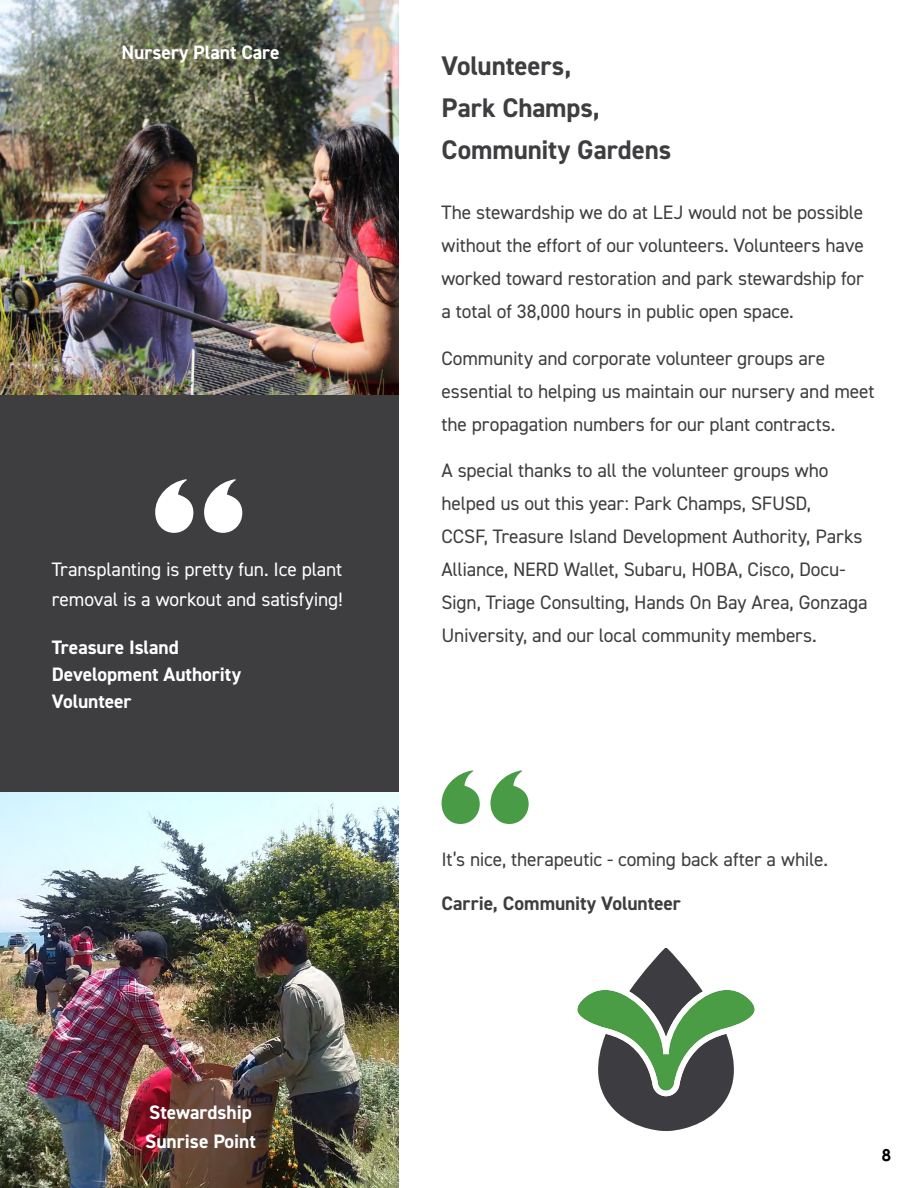
<style>
.page{position:relative;width:918px;height:1188px;background:#fff}
.page>*{position:absolute;margin:0;border:0;box-sizing:border-box;transform-origin:0 0}
.t1{font:800 117px "Gill Sans";color:#499c45}
.t2{font:800 117px "Gill Sans";color:#fff}
.t3{font:700 27px/42px "DIN2014";letter-spacing:-.005em;color:#3e3d40}
.t4{font:19.5px/33px "DIN2014";letter-spacing:-.01em;color:#3e3d40}
.t5{font:700 19.5px/27px "DIN2014";color:#fff}
.t6{font:19.5px/30px "DIN2014";letter-spacing:-.01em;color:#fff}
.t7{font:700 19.5px "DIN2014";letter-spacing:-.005em;color:#3e3d40}
.t8{font:700 16.5px "Century Gothic";color:#000}
</style>
<div class="page">
<img style="left:0;top:0;width:398px;height:396px">
<div style="left:0;top:396px;width:398px;height:396px;background:#3e3d40"></div>
<img style="left:0;top:792px;width:398px;height:396px">
<svg style="left:577px;top:948px;width:178px;height:183px"></svg>
<p class="t5" style="left:122px;top:38px;width:160px">Nursery Plant Care</p>
<h1 class="t2" style="left:150px;top:451px;width:98px">“</h1>
<p class="t6" style="left:52px;top:554px;width:292px">Transplanting is pretty fun. Ice plant removal is a workout and satisfying!</p>
<p class="t5" style="left:52px;top:633px;width:191px">Treasure Island<br>Development Authority<br>Volunteer</p>
<p class="t5" style="left:145px;top:1098px;width:112px;line-height:28.5px">Stewardship<br>Sunrise Point</p>
<h2 class="t3" style="left:441px;top:44px;width:231px">Volunteers,<br>Park Champs,<br>Community Gardens</h2>
<p class="t4" style="left:441px;top:196px;width:424px;text-align:justify">The stewardship we do at LEJ would not be possible without the effort of our volunteers. Volunteers have worked toward restoration and park stewardship for a total of 38,000 hours in public open space.</p>
<p class="t4" style="left:441px;top:341px;width:435px">Community and corporate volunteer groups are essential to helping us maintain our nursery and meet the propagation numbers for our plant contracts.</p>
<p class="t4" style="left:441px;top:454px;width:428px">A special thanks to all the volunteer groups who helped us out this year: Park Champs, SFUSD,<br>CCSF, Treasure Island Development Authority, Parks Alliance, NERD Wallet, Subaru, HOBA, Cisco, Docu-Sign, Triage Consulting, Hands On Bay Area, Gonzaga University, and our local community members.</p>
<h1 class="t1" style="left:437px;top:743px;width:98px">“</h1>
<p class="t4" style="left:441px;top:843px;width:388px">It’s nice, therapeutic - coming back after a while.</p>
<p class="t7" style="left:441px;top:890px;width:241px">Carrie, Community Volunteer</p>
<p class="t8" style="left:882px;top:1142px;width:11px">8</p>
</div>
